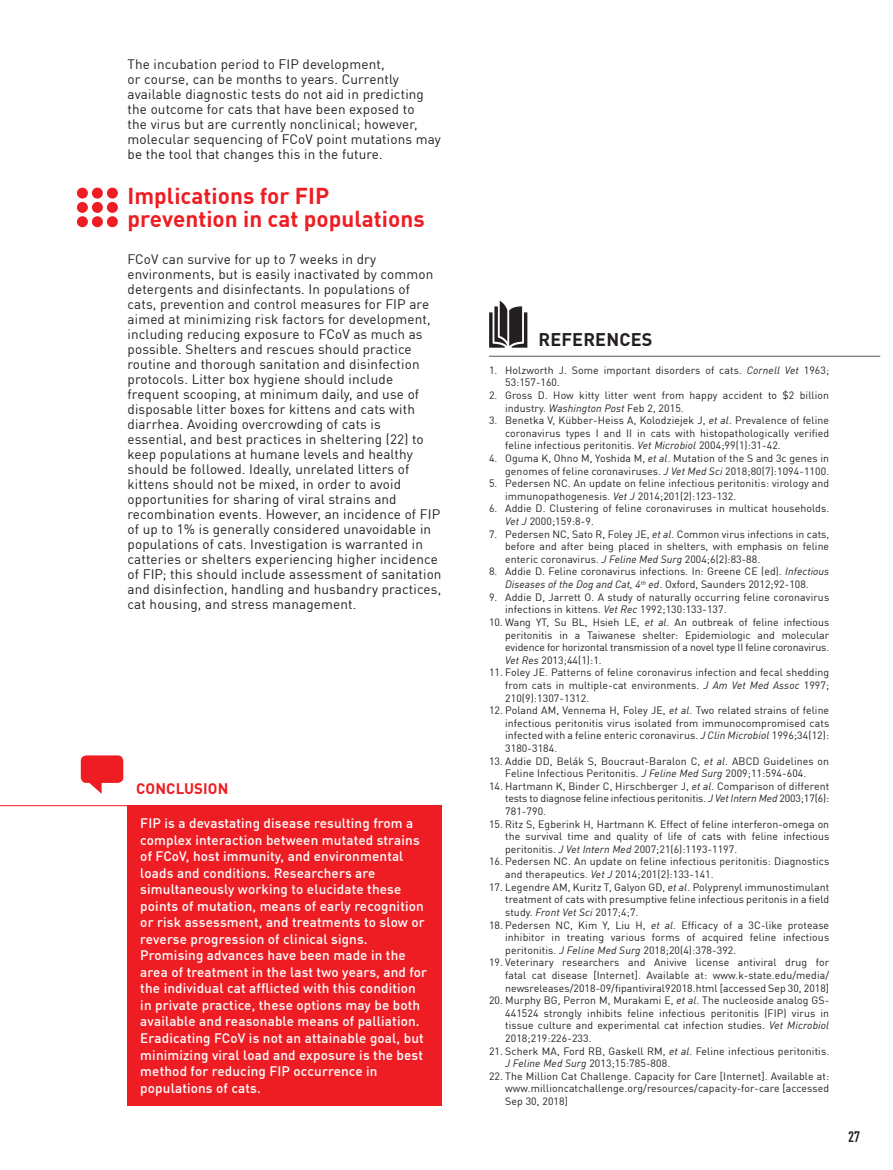
<style>
.page{position:relative;width:893px;height:1170px;background:#fff}
.page>*{position:absolute;margin:0;border:0;box-sizing:border-box;transform-origin:0 0}
.inter_niveau_1{font:700 22.5px/22.5px "DIN Pro";letter-spacing:.005em;color:#ee1d23}
.REFERENCES{font:700 18px "DIN Pro";letter-spacing:.01em;color:#231f20}
.titre_encadré_rouge{font:700 15px "DIN Pro";letter-spacing:.01em;color:#ee1d23}
.t1{font:700 condensed 15px "DIN Pro";color:#231f20}
.GB_texte_courant{font:13.5px/15px "DIN Pro";letter-spacing:.01em;color:#231f20}
.texte_encadré_rouge{font:500 13.5px/16.5px "DIN Pro";letter-spacing:.01em;color:#fff}
.t2{font:10.5px/12.6px "DIN Pro";letter-spacing:.01em;color:#231f20;text-align:justify}
.s1{font-style:italic}
</style>
<div class="page">
<div style="left:77px;top:188px;width:11px;height:10px;background:#ee1d23;border-radius:50%"></div>
<div style="left:92px;top:188px;width:11px;height:10px;background:#ee1d23;border-radius:50%"></div>
<div style="left:107px;top:188px;width:11px;height:10px;background:#ee1d23;border-radius:50%"></div>
<div style="left:77px;top:202px;width:11px;height:11px;background:#ee1d23;border-radius:50%"></div>
<div style="left:92px;top:202px;width:11px;height:11px;background:#ee1d23;border-radius:50%"></div>
<div style="left:107px;top:202px;width:11px;height:11px;background:#ee1d23;border-radius:50%"></div>
<div style="left:77px;top:216px;width:11px;height:11px;background:#ee1d23;border-radius:50%"></div>
<div style="left:92px;top:216px;width:11px;height:11px;background:#ee1d23;border-radius:50%"></div>
<div style="left:107px;top:216px;width:11px;height:11px;background:#ee1d23;border-radius:50%"></div>
<hr style="left:489px;top:356px;width:391px;height:1px;background:#57585a">
<svg style="left:489px;top:301px;width:38px;height:46px"></svg>
<div style="left:128px;top:805px;width:314px;height:300px;background:#ee1d23"></div>
<hr style="left:0;top:805px;width:441px;height:1px;background:#ee1d23">
<svg style="left:81px;top:755px;width:42px;height:38px"></svg>
<p class="GB_texte_courant" style="left:128px;top:56px;width:315px">The incubation period to FIP development,<br>or course, can be months to years. Currently available diagnostic tests do not aid in predicting the outcome for cats that have been exposed to<br>the virus but are currently nonclinical; however, molecular sequencing of FCoV point mutations may be the tool that changes this in the future.</p>
<p class="inter_niveau_1" style="left:128px;top:183px;width:299px">Implications for FIP prevention in cat populations</p>
<p class="GB_texte_courant" style="left:128px;top:251px;width:315px">FCoV can survive for up to 7 weeks in dry environments, but is easily inactivated by common detergents and disinfectants. In populations of cats, prevention and control measures for FIP are aimed at minimizing risk factors for development, including reducing exposure to FCoV as much as possible. Shelters and rescues should practice routine and thorough sanitation and disinfection protocols. Litter box hygiene should include frequent scooping, at minimum daily, and use of disposable litter boxes for kittens and cats with diarrhea. Avoiding overcrowding of cats is essential, and best practices in sheltering (22) to keep populations at humane levels and healthy should be followed. Ideally, unrelated litters of kittens should not be mixed, in order to avoid opportunities for sharing of viral strains and recombination events. However, an incidence of FIP of up to 1% is generally considered unavoidable in populations of cats. Investigation is warranted in catteries or shelters experiencing higher incidence of FIP; this should include assessment of sanitation and disinfection, handling and husbandry practices, cat housing, and stress management.</p>
<p class="titre_encadré_rouge" style="left:136px;top:776px;width:94px">CONCLUSION</p>
<p class="texte_encadré_rouge" style="left:140px;top:814px;width:288px">FIP is a devastating disease resulting from a complex interaction between mutated strains of FCoV, host immunity, and environmental loads and conditions. Researchers are simultaneously working to elucidate these points of mutation, means of early recognition or risk assessment, and treatments to slow or reverse progression of clinical signs.<br>Promising advances have been made in the area of treatment in the last two years, and for the individual cat afflicted with this condition in private practice, these options may be both available and reasonable means of palliation.<br>Eradicating FCoV is not an attainable goal, but minimizing viral load and exposure is the best method for reducing FIP occurrence in populations of cats.</p>
<p class="REFERENCES" style="left:538px;top:325px;width:115px">REFERENCES</p>
<p class="t2" style="left:505px;top:363px;width:325px;text-indent:-16px">1. Holzworth J. Some important disorders of cats. <span class="s1">Cornell Vet</span> 1963;<br>53:157-160.</p>
<p class="t2" style="left:505px;top:388px;width:326px;text-indent:-16px">2. Gross D. How kitty litter went from happy accident to $2 billion industry. <span class="s1">Washington Post</span> Feb 2, 2015.</p>
<p class="t2" style="left:505px;top:413px;width:326px;text-indent:-16px">3. Benetka V, Kübber-Heiss A, Kolodziejek J, <span class="s1">et al</span>. Prevalence of feline coronavirus types I and II in cats with histopathologically verified feline infectious peritonitis. <span class="s1">Vet Microbiol</span> 2004;99(1):31-42.</p>
<p class="t2" style="left:489px;top:451px;width:342px;text-align:right">4. Oguma K, Ohno M, Yoshida M, <span class="s1">et al</span>. Mutation of the S and 3c genes in genomes of feline coronaviruses. <span class="s1">J Vet Med Sci</span> 2018;80(7):1094-1100.</p>
<p class="t2" style="left:505px;top:476px;width:326px;text-indent:-16px">5. Pedersen NC. An update on feline infectious peritonitis: virology and immunopathogenesis. <span class="s1">Vet J</span> 2014;201(2):123-132.</p>
<p class="t2" style="left:505px;top:501px;width:326px;text-indent:-16px">6. Addie D. Clustering of feline coronaviruses in multicat households.<br><span class="s1">Vet J</span> 2000;159:8-9.</p>
<p class="t2" style="left:505px;top:527px;width:326px;text-indent:-16px">7. Pedersen NC, Sato R, Foley JE, <span class="s1">et al</span>. Common virus infections in cats, before and after being placed in shelters, with emphasis on feline enteric coronavirus. <span class="s1">J Feline Med Surg</span> 2004;6(2):83-88.</p>
<p class="t2" style="left:489px;top:564px;width:342px;text-align:center">8. Addie D. Feline coronavirus infections. In: Greene CE (ed). <span class="s1">Infectious<br>Diseases of the Dog and Cat, 4</span><sup>th</sup> <span class="s1">ed</span>. Oxford, Saunders 2012;92-108.</p>
<p class="t2" style="left:505px;top:590px;width:326px;text-indent:-16px">9. Addie D, Jarrett O. A study of naturally occurring feline coronavirus infections in kittens. <span class="s1">Vet Rec</span> 1992;130:133-137.</p>
<p class="t2" style="left:505px;top:615px;width:326px;text-indent:-16px">10. Wang YT, Su BL, Hsieh LE, <span class="s1">et al</span>. An outbreak of feline infectious peritonitis in a Taiwanese shelter: Epidemiologic and molecular evidence for horizontal transmission of a novel type II feline coronavirus.<br><span class="s1">Vet Res</span> 2013;44(1):1.</p>
<p class="t2" style="left:505px;top:665px;width:326px;text-indent:-16px">11. Foley JE. Patterns of feline coronavirus infection and fecal shedding from cats in multiple-cat environments. <span class="s1">J Am Vet Med Assoc</span> 1997; 210(9):1307-1312.</p>
<p class="t2" style="left:505px;top:703px;width:326px;text-indent:-16px">12. Poland AM, Vennema H, Foley JE, <span class="s1">et al</span>. Two related strains of feline infectious peritonitis virus isolated from immunocompromised cats infected with a feline enteric coronavirus. <span class="s1">J Clin Microbiol</span> 1996;34(12):<br>3180-3184.</p>
<p class="t2" style="left:505px;top:753px;width:325px;text-indent:-16px">13. Addie DD, Belák S, Boucraut-Baralon C, <span class="s1">et al</span>. ABCD Guidelines on<br>Feline Infectious Peritonitis. <span class="s1">J Feline Med Surg</span> 2009;11:594-604.</p>
<p class="t2" style="left:505px;top:779px;width:326px;text-indent:-16px">14. Hartmann K, Binder C, Hirschberger J, <span class="s1">et al</span>. Comparison of different tests to diagnose feline infectious peritonitis. <span class="s1">J Vet Intern Med</span> 2003;17(6):<br>781-790.</p>
<p class="t2" style="left:505px;top:816px;width:326px;text-indent:-16px">15. Ritz S, Egberink H, Hartmann K. Effect of feline interferon-omega on the survival time and quality of life of cats with feline infectious peritonitis. <span class="s1">J Vet Intern Med</span> 2007;21(6):1193-1197.</p>
<p class="t2" style="left:505px;top:854px;width:326px;text-indent:-16px">16. Pedersen NC. An update on feline infectious peritonitis: Diagnostics and therapeutics. <span class="s1">Vet J</span> 2014;201(2):133-141.</p>
<p class="t2" style="left:505px;top:879px;width:326px;text-indent:-16px">17. Legendre AM, Kuritz T, Galyon GD, <span class="s1">et al</span>. Polyprenyl immunostimulant treatment of cats with presumptive feline infectious peritonis in a field study. <span class="s1">Front Vet Sci</span> 2017;4;7.</p>
<p class="t2" style="left:505px;top:917px;width:326px;text-indent:-16px">18. Pedersen NC, Kim Y, Liu H, <span class="s1">et al</span>. Efficacy of a 3C-like protease inhibitor in treating various forms of acquired feline infectious peritonitis. <span class="s1">J Feline Med Surg</span> 2018;20(4):378-392.</p>
<p class="t2" style="left:505px;top:955px;width:326px;text-indent:-16px">19. Veterinary researchers and Anivive license antiviral drug for fatal cat disease [Internet]. Available at: www.k-state.edu/media/ newsreleases/2018-09/fipantiviral92018.html [accessed Sep 30, 2018]</p>
<p class="t2" style="left:505px;top:993px;width:326px;text-indent:-16px">20. Murphy BG, Perron M, Murakami E, <span class="s1">et al</span>. The nucleoside analog GS-441524 strongly inhibits feline infectious peritonitis (FIP) virus in tissue culture and experimental cat infection studies. <span class="s1">Vet Microbiol </span>2018;219:226-233.</p>
<p class="t2" style="left:505px;top:1043px;width:325px;text-indent:-16px">21. Scherk MA, Ford RB, Gaskell RM, <span class="s1">et al</span>. Feline infectious peritonitis.<br><span class="s1">J Feline Med Surg</span> 2013;15:785-808.</p>
<p class="t2" style="left:505px;top:1068px;width:326px;text-indent:-16px">22. The Million Cat Challenge. Capacity for Care [Internet]. Available at: www.millioncatchallenge.org/resources/capacity-for-care [accessed Sep 30, 2018]</p>
<h3 class="t1" style="left:848px;top:1125px;width:14px">27</h3>
</div>
